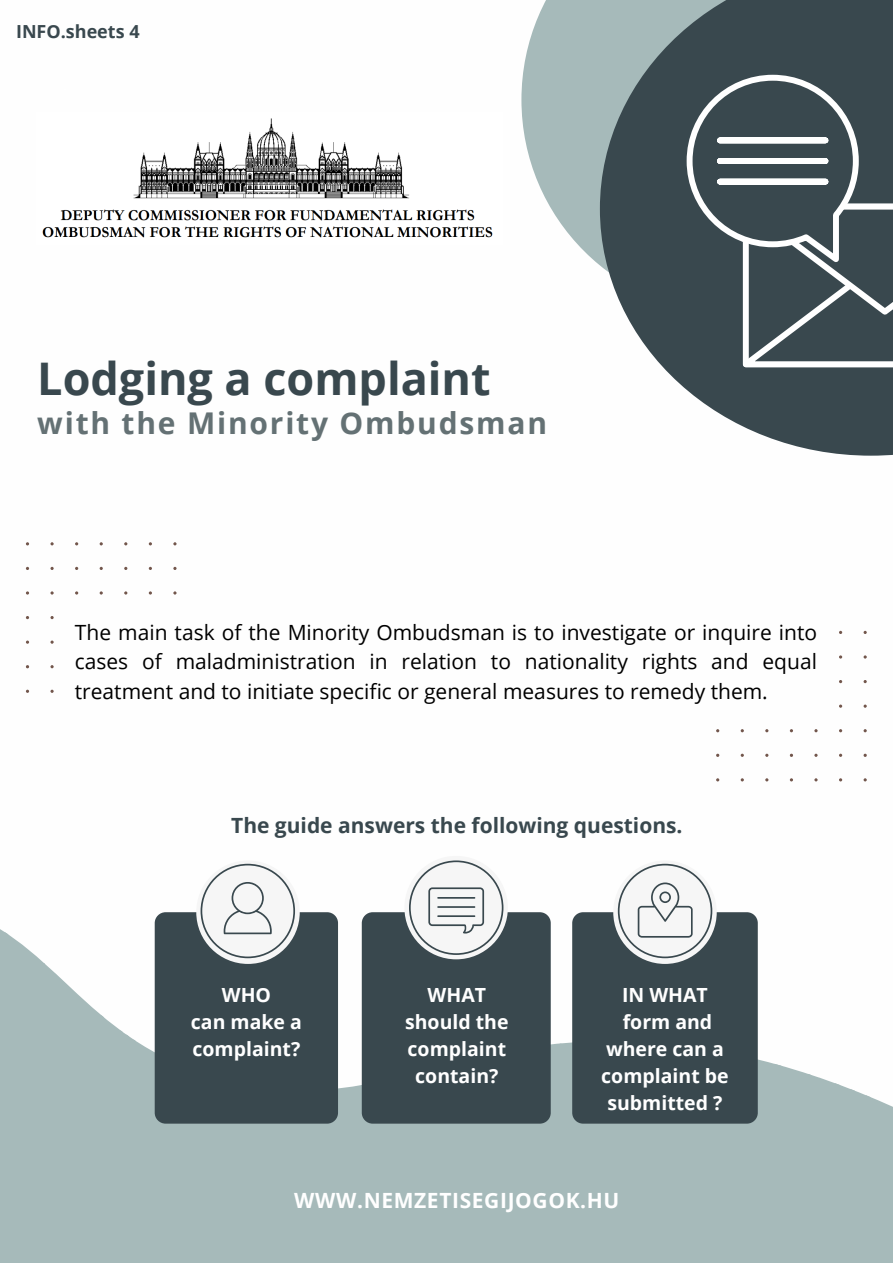
<style>
.page{position:relative;width:893px;height:1264px;background:#fff}
.page>*{position:absolute;margin:0;border:0;box-sizing:border-box;transform-origin:0 0}
.t1{font:700 45px "Open Sans";color:#39484e}
.t2{font:700 30px "Open Sans";letter-spacing:.06em;color:#647174}
.t3{font:21px/29.2px "Open Sans";color:#000;text-align:justify}
.t4{font:700 21px "Open Sans";color:#39484e}
.t5{font:700 21px "Open Sans";letter-spacing:.03em;color:#fff}
.t6{font:700 19.5px/27px "Open Sans";color:#fff;text-align:center}
.t7{font:700 18px "Open Sans";color:#39484e}
</style>
<div class="page">
<svg style="left:521px;top:0;width:79px;height:266px;fill:#a6baba"></svg>
<svg style="left:600px;top:0;width:292px;height:455px;fill:#39484e"></svg>
<svg style="left:0;top:912px;width:892px;height:350px;fill:#a6baba"></svg>
<div style="left:155px;top:912px;width:183px;height:211px;background:#39484e;border-radius:11px"></div>
<div style="left:362px;top:912px;width:188px;height:211px;background:#39484e;border-radius:11px"></div>
<div style="left:572px;top:912px;width:185px;height:211px;background:#39484e;border-radius:11px"></div>
<div style="left:196px;top:860px;width:104px;height:103px;background:#f6f6f6;border-radius:50%"></div>
<div style="left:404px;top:855px;width:104px;height:104px;background:#f6f6f6;border-radius:50%"></div>
<div style="left:613px;top:860px;width:103px;height:103px;background:#f6f6f6;border-radius:50%"></div>
<svg style="left:686px;top:75px;width:206px;height:292px"></svg>
<svg style="left:200px;top:863px;width:95px;height:95px"></svg>
<svg style="left:409px;top:860px;width:94px;height:94px"></svg>
<svg style="left:617px;top:863px;width:95px;height:95px"></svg>
<svg style="left:50px;top:567px;width:4px;height:3px"></svg>
<svg style="left:50px;top:616px;width:4px;height:3px"></svg>
<svg style="left:50px;top:665px;width:4px;height:3px"></svg>
<svg style="left:26px;top:689px;width:3px;height:4px"></svg>
<svg style="left:50px;top:689px;width:4px;height:4px"></svg>
<svg style="left:789px;top:753px;width:4px;height:4px"></svg>
<img style="left:42px;top:118px;width:451px;height:120px">
<p class="t7" style="left:16px;top:18px;width:125px">INFO.sheets 4</p>
<h1 class="t1" style="left:37px;top:347px;width:455px">Lodging a complaint</h1>
<h2 class="t2" style="left:37px;top:401px;width:511px">with the Minority Ombudsman</h2>
<p class="t3" style="left:75px;top:617px;width:743px">The main task of the Minority Ombudsman is to investigate or inquire into cases of maladministration in relation to nationality rights and equal treatment and to initiate specific or general measures to remedy them.</p>
<p class="t4" style="left:231px;top:810px;width:453px">The guide answers the following questions.</p>
<p class="t6" style="left:191px;top:981px;width:112px">WHO<br>can make a complaint?</p>
<p class="t6" style="left:405px;top:981px;width:105px">WHAT should the complaint contain?</p>
<p class="t6" style="left:601px;top:980px;width:129px">IN WHAT form and where can a complaint be submitted ?</p>
<p class="t5" style="left:294px;top:1185px;width:326px">WWW.NEMZETISEGIJOGOK.HU</p>
</div>
